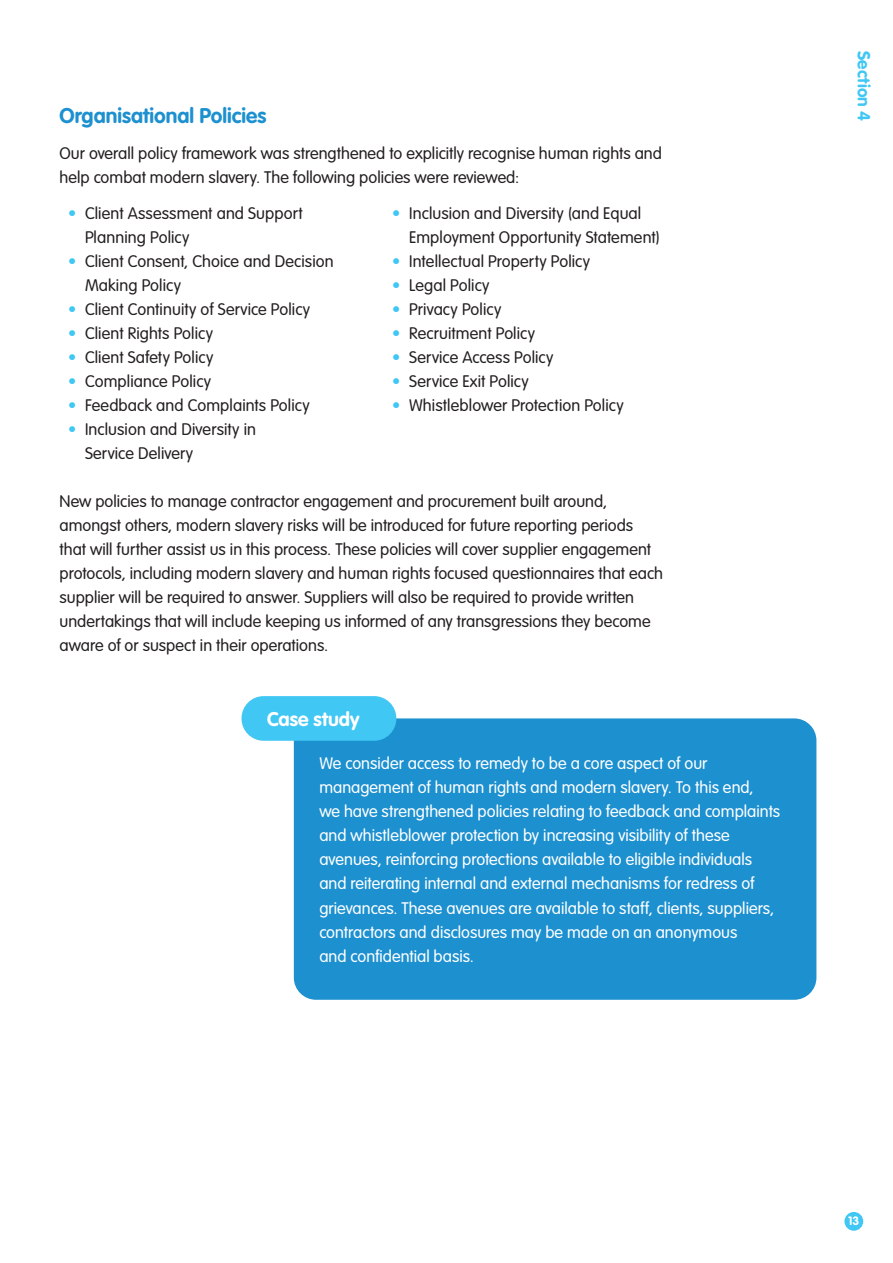
<style>
.page{position:relative;width:893px;height:1263px;background:#fff}
.page>*{position:absolute;margin:0;border:0;box-sizing:border-box;transform-origin:0 0}
.L4_Header{font:700 21px "VAG Rounded Std";color:#1d90d0}
.Body_Copy{font:700 19.5px "VAG Rounded Std";color:#fff}
.Body_Copy_BOLD{font:700 17.25px "VAG Rounded Std";letter-spacing:.005em;color:#40c7f4}
.Body_Copy-2{font:300 16.5px/24px "VAG Rounded Std";letter-spacing:.005em;color:#231f20}
.Body_Copy-3{font:300 16.5px/24px "VAG Rounded Std";color:#fff}
.t1{font:700 12px "VAG Rounded Std";color:#fff}
.s1{color:#40c7f4}
</style>
<div class="page">
<div style="left:844px;top:1212px;width:19px;height:19px;background:#40c7f4;border-radius:50%"></div>
<div style="left:294px;top:718px;width:522px;height:282px;background:#1d90d0;border-radius:22px"></div>
<div style="left:242px;top:696px;width:154px;height:45px;background:#40c7f4;border-radius:22px"></div>
<p class="L4_Header" style="left:60px;top:103px;width:208px">Organisational Policies</p>
<p class="Body_Copy-2" style="left:60px;top:142px;width:604px">Our overall policy framework was strengthened to explicitly recognise human rights and help combat modern slavery. The following policies were reviewed:</p>
<p class="Body_Copy-2" style="left:85px;top:202px;width:219px;text-indent:-17px"><span class="s1">•</span> Client Assessment and Support<br>Planning Policy</p>
<p class="Body_Copy-2" style="left:85px;top:250px;width:250px;text-indent:-17px"><span class="s1">•</span> Client Consent, Choice and Decision<br>Making Policy</p>
<p class="Body_Copy-2" style="left:68px;top:298px;width:244px"><span class="s1">•</span> Client Continuity of Service Policy</p>
<p class="Body_Copy-2" style="left:68px;top:322px;width:146px"><span class="s1">•</span> Client Rights Policy</p>
<p class="Body_Copy-2" style="left:68px;top:346px;width:147px"><span class="s1">•</span> Client Safety Policy</p>
<p class="Body_Copy-2" style="left:68px;top:370px;width:145px"><span class="s1">•</span> Compliance Policy</p>
<p class="Body_Copy-2" style="left:68px;top:394px;width:243px"><span class="s1">•</span> Feedback and Complaints Policy</p>
<p class="Body_Copy-2" style="left:85px;top:418px;width:173px;text-indent:-17px"><span class="s1">•</span> Inclusion and Diversity in<br>Service Delivery</p>
<p class="Body_Copy-2" style="left:409px;top:202px;width:252px;text-indent:-17px"><span class="s1">•</span> Inclusion and Diversity (and Equal<br>Employment Opportunity Statement)</p>
<p class="Body_Copy-2" style="left:392px;top:250px;width:199px"><span class="s1">•</span> Intellectual Property Policy</p>
<p class="Body_Copy-2" style="left:392px;top:274px;width:99px"><span class="s1">•</span> Legal Policy</p>
<p class="Body_Copy-2" style="left:392px;top:298px;width:111px"><span class="s1">•</span> Privacy Policy</p>
<p class="Body_Copy-2" style="left:392px;top:322px;width:144px"><span class="s1">•</span> Recruitment Policy</p>
<p class="Body_Copy-2" style="left:392px;top:346px;width:163px"><span class="s1">•</span> Service Access Policy</p>
<p class="Body_Copy-2" style="left:392px;top:370px;width:138px"><span class="s1">•</span> Service Exit Policy</p>
<p class="Body_Copy-2" style="left:392px;top:394px;width:233px"><span class="s1">•</span> Whistleblower Protection Policy</p>
<p class="Body_Copy-2" style="left:60px;top:490px;width:605px">New policies to manage contractor engagement and procurement built around, amongst others, modern slavery risks will be introduced for future reporting periods that will further assist us in this process. These policies will cover supplier engagement protocols, including modern slavery and human rights focused questionnaires that each supplier will be required to answer. Suppliers will also be required to provide written undertakings that will include keeping us informed of any transgressions they become aware of or suspect in their operations.</p>
<p class="Body_Copy" style="left:267px;top:708px;width:94px">Case study</p>
<p class="Body_Copy-3" style="left:319px;top:752px;width:462px">We consider access to remedy to be a core aspect of our management of human rights and modern slavery. To this end,<br>we have strengthened policies relating to feedback and complaints and whistleblower protection by increasing visibility of these avenues, reinforcing protections available to eligible individuals and reiterating internal and external mechanisms for redress of grievances. These avenues are available to staff, clients, suppliers, contractors and disclosures may be made on an anonymous<br>and confidential basis.</p>
<p class="Body_Copy_BOLD" style="left:874px;top:51px;width:72px;rotate:90deg">Section 4</p>
<p class="t1" style="left:848px;top:1214px;width:13px">13</p>
</div>
